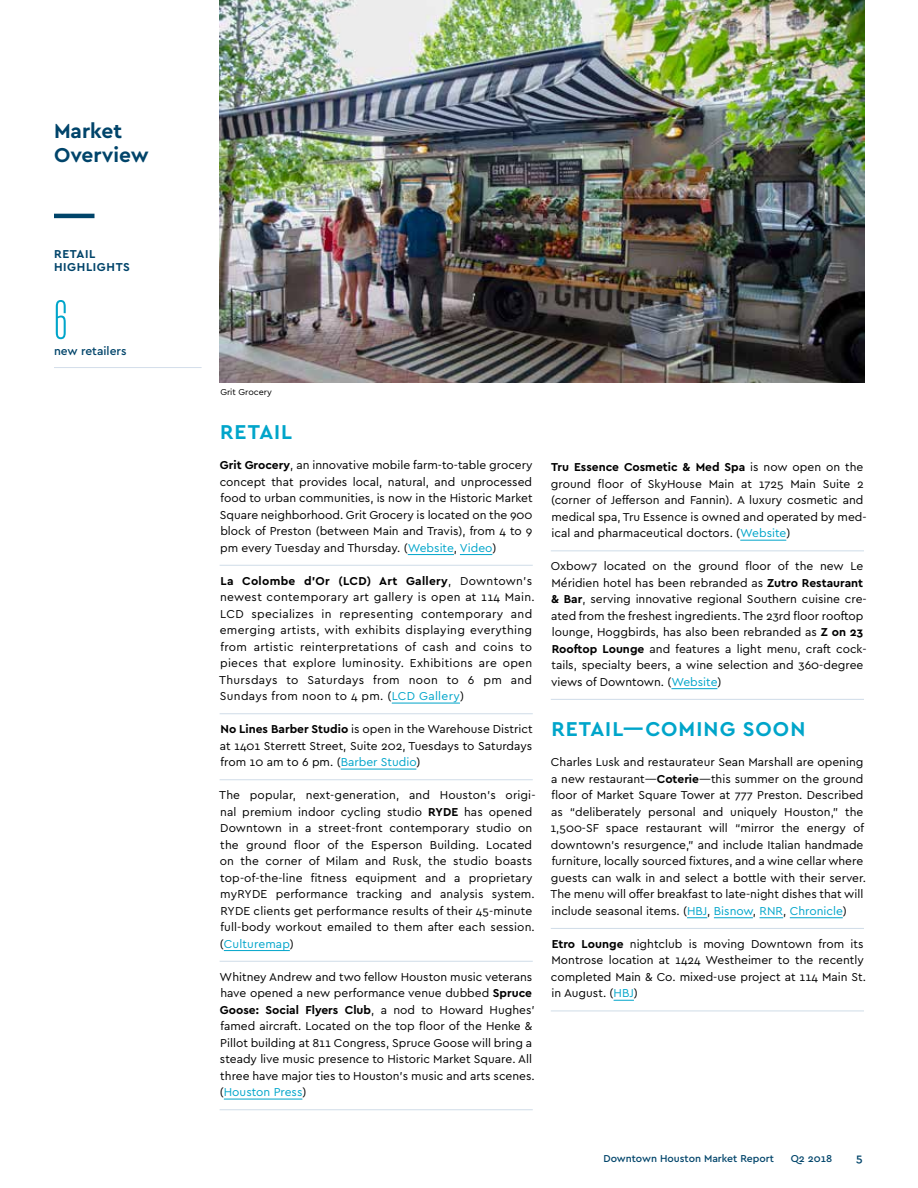
<style>
.page{position:relative;width:918px;height:1188px;background:#fff}
.page>*{position:absolute;margin:0;border:0;box-sizing:border-box;transform-origin:0 0}
.t1{font:54px "Action Cond Light Grade 2";color:#00a5ca}
.t2{font:700 21px "Cera";letter-spacing:.04em;color:#00a5ca}
.t3{font:700 21px/24px "Cera";color:#00446a}
.t4{font:12px/16.5px "Cera";color:#000}
.t5{font:12px/16.5px "Cera";letter-spacing:.025em;color:#000}
.t6{font:700 12px "Cera";color:#00446a}
.t7{font:500 12px "Cera";color:#00446a}
.t8{font:500 10.5px "Cera";color:#00446a}
.t9{font:9px "Cera";color:#000}
.s1{font-weight:700}
.s2{color:#00a5ca}
</style>
<div class="page">
<hr style="left:54px;top:214px;width:40px;height:4px;background:#00446a">
<img style="left:220px;top:0;width:645px;height:383px">
<hr style="left:220px;top:565px;width:313px;height:1px;background:#cfdce8">
<hr style="left:408px;top:554px;width:46px;height:1px;background:#00a5ca">
<hr style="left:460px;top:554px;width:32px;height:1px;background:#00a5ca">
<hr style="left:220px;top:714px;width:313px;height:1px;background:#cfdce8">
<hr style="left:392px;top:703px;width:68px;height:1px;background:#00a5ca">
<hr style="left:220px;top:780px;width:313px;height:1px;background:#cfdce8">
<hr style="left:341px;top:769px;width:75px;height:1px;background:#00a5ca">
<hr style="left:220px;top:961px;width:313px;height:1px;background:#cfdce8">
<hr style="left:224px;top:950px;width:66px;height:1px;background:#00a5ca">
<hr style="left:220px;top:1110px;width:313px;height:1px;background:#cfdce8">
<hr style="left:224px;top:1099px;width:78px;height:1px;background:#00a5ca">
<hr style="left:551px;top:551px;width:313px;height:1px;background:#cfdce8">
<hr style="left:740px;top:540px;width:46px;height:1px;background:#00a5ca">
<hr style="left:551px;top:699px;width:313px;height:1px;background:#cfdce8">
<hr style="left:671px;top:688px;width:46px;height:1px;background:#00a5ca">
<hr style="left:54px;top:367px;width:148px;height:1px;background:#d3deea">
<hr style="left:551px;top:928px;width:313px;height:1px;background:#cfdce8">
<svg style="left:687px;top:917px;width:20px;height:1px"></svg>
<hr style="left:714px;top:917px;width:39px;height:1px;background:#00a5ca">
<svg style="left:760px;top:917px;width:23px;height:1px"></svg>
<hr style="left:790px;top:917px;width:53px;height:1px;background:#00a5ca">
<hr style="left:551px;top:1011px;width:313px;height:1px;background:#cfdce8">
<svg style="left:614px;top:1000px;width:20px;height:1px"></svg>
<h2 class="t3" style="left:54px;top:118px;width:96px">Market<br>Overview</h2>
<p class="t6" style="left:54px;top:246px;width:9px">ret</p>
<p class="t6" style="left:77px;top:246px;width:15px">ail</p>
<p class="t6" style="left:54px;top:259px;width:9px">highlight</p>
<p class="t6" style="left:123px;top:259px;width:8px">s</p>
<h1 class="t1" style="left:54px;top:292px;width:15px">6</h1>
<p class="t7" style="left:54px;top:343px;width:74px">new retailers</p>
<p class="t9" style="left:220px;top:386px;width:53px">Grit Grocery</p>
<h2 class="t2" style="left:220px;top:418px;width:14px">ret</h2>
<h2 class="t2" style="left:259px;top:418px;width:24px">ail</h2>
<p class="t4" style="left:220px;top:456px;width:314px;text-align:justify"><span class="s1">Grit Grocery</span>, an innovative mobile farm-to-table grocery concept that provides local, natural, and unprocessed food to urban communities, is now in the Historic Market Square neighborhood. Grit Grocery is located on the 900 block of Preston (between Main and Travis), from 4 to 9 pm every Tuesday and Thursday. (<span class="s2">Website</span>, <span class="s2">Video</span>)</p>
<p class="t5" style="left:220px;top:572px;width:316px"><span class="s1">La Colombe d’Or (LCD) Art Gallery</span>, Downtown’s newest contemporary art gallery is open at 114 Main.<br>LCD</p>
<p class="t4" style="left:219px;top:605px;width:315px;text-align:justify;text-indent:32px">specializes in representing contemporary and emerging artists, with exhibits displaying everything from artistic reinterpretations of cash and coins to pieces that explore luminosity. Exhibitions are open Thursdays to Saturdays from noon to 6 pm and Sundays from noon to 4 pm. (<span class="s2">LCD Gallery</span>)</p>
<p class="t4" style="left:220px;top:720px;width:314px;text-align:justify"><span class="s1">No Lines Barber Studio</span> is open in the Warehouse District at 1401 Sterrett Street, Suite 202, Tuesdays to Saturdays from 10 am to 6 pm. (<span class="s2">Barber Studio</span>)</p>
<p class="t4" style="left:219px;top:786px;width:318px">The popular, next-generation, and Houston’s origi&shy;nal premium indoor cycling studio <span class="s1">RYDE</span> has opened Downtown in a street-front contemporary studio on the ground floor of the Esperson Building. Located on the corner of Milam and Rusk, the studio boasts top-of-the-line fitness equipment and a proprietary myRYDE</p>
<p class="t4" style="left:220px;top:885px;width:316px;text-indent:56px">performance tracking and analysis system.<br>RYDE clients get performance results of their 45-minute full-body workout emailed to them after each session. (<span class="s2">Culturemap</span>)</p>
<p class="t4" style="left:220px;top:968px;width:317px">Whitney Andrew and two fellow Houston music veterans have opened a new performance venue dubbed <span class="s1">Spruce Goose: Social Flyers Club</span>, a nod to Howard Hughes’ famed aircraft. Located on the top floor of the Henke &amp; Pillot building at 811 Congress, Spruce Goose will bring a steady live music presence to Historic Market Square. All three have major ties to Houston’s music and arts scenes. (<span class="s2">Houston Press</span>)</p>
<p class="t4" style="left:551px;top:458px;width:317px"><span class="s1">Tru Essence Cosmetic &amp; Med Spa</span> is now open on the ground floor of SkyHouse Main at 1725 Main Suite 2 (corner of Jefferson and Fannin). A luxury cosmetic and medical spa, Tru Essence is owned and operated by med&shy;ical and pharmaceutical doctors. (<span class="s2">Website</span>)</p>
<p class="t4" style="left:551px;top:557px;width:317px">Oxbow7 located on the ground floor of the new Le Méridien hotel has been rebranded as <span class="s1">Zutro Restaurant &amp; Bar</span>, serving innovative regional Southern cuisine cre&shy;ated from the freshest ingredients. The 23rd floor rooftop lounge, Hoggbirds, has also been rebranded as <span class="s1">Z on 23<br>Rooftop Lounge</span> and features a light menu, craft cock&shy;tails, specialty beers, a wine selection and 360-degree views of Downtown. (<span class="s2">Website</span>)</p>
<h2 class="t2" style="left:551px;top:715px;width:126px">Retail—Coming</h2>
<h2 class="t2" style="left:743px;top:715px;width:30px">soon</h2>
<p class="t4" style="left:550px;top:753px;width:317px">Charles Lusk and restaurateur Sean Marshall are opening a new restaurant—<span class="s1">Coterie</span>—this summer on the ground floor of Market Square Tower at 777 Preston. Described as “deliberately personal and uniquely Houston,” the 1,500-SF space restaurant will “mirror the energy of downtown’s resurgence,” and include Italian handmade furniture, locally sourced fixtures, and a wine cellar where guests can walk in and select a bottle with their server.<br>The menu will offer breakfast to late-night dishes that will include seasonal items. (<span class="s2">HBJ</span>, <span class="s2">Bisnow</span>, <span class="s2">RN R</span>, <span class="s2">Chronicle</span>)</p>
<p class="t4" style="left:551px;top:935px;width:317px"><span class="s1">Etro Lounge</span> nightclub is moving Downtown from its Montrose location at 1424 Westheimer to the recently completed Main &amp; Co. mixed-use project at 114 Main St. in August. (<span class="s2">HBJ</span>)</p>
<p class="t8" style="left:603px;top:1151px;width:172px">Downtown Houston Market Report</p>
<p class="t8" style="left:791px;top:1151px;width:43px">Q2 2018</p>
<p class="t7" style="left:856px;top:1150px;width:8px">5</p>
</div>
